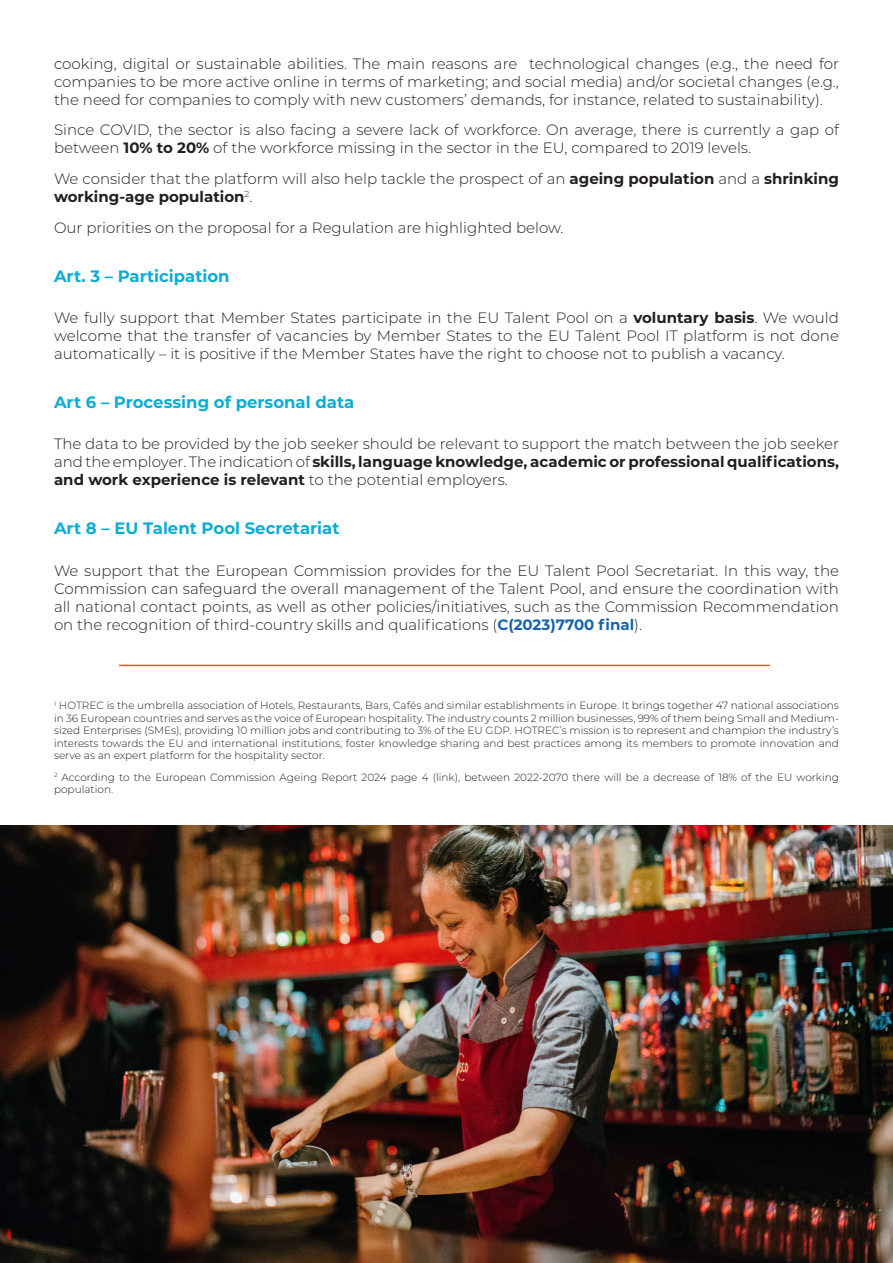
<style>
.page{position:relative;width:893px;height:1263px;background:#fff}
.page>*{position:absolute;margin:0;border:0;box-sizing:border-box;transform-origin:0 0}
.t1{font:700 16.5px "Montserrat";color:#0badd5}
.t2{font:300 15px/18px "Montserrat";color:#231f20;text-align:justify}
.t3{font:300 10.5px/12.6px "Montserrat";color:#231f20;text-align:justify}
.s1{font-weight:700}
.s2{font-weight:700;color:#1962ad}
</style>
<div class="page">
<img style="left:0;top:826px;width:893px;height:437px">
<hr style="left:119px;top:665px;width:651px;height:1px;background:#f15a24">
<p class="t2" style="left:54px;top:54px;width:786px">cooking, digital or sustainable abilities. The main reasons are technological changes (e.g., the need for companies to be more active online in terms of marketing; and social media) and/or societal changes (e.g., the need for companies to comply with new customers’ demands, for instance, related to sustainability).</p>
<p class="t2" style="left:54px;top:120px;width:786px">Since COVID, the sector is also facing a severe lack of workforce. On average, there is currently a gap of between <span class="s1">10% to 20%</span> of the workforce missing in the sector in the EU, compared to 2019 levels.</p>
<p class="t2" style="left:54px;top:169px;width:786px">We consider that the platform will also help tackle the prospect of an <span class="s1">ageing population</span> and a <span class="s1">shrinking working-age population</span><sup>2</sup>.</p>
<p class="t2" style="left:54px;top:218px;width:511px">Our priorities on the proposal for a Regulation are highlighted below.</p>
<p class="t1" style="left:54px;top:264px;width:177px">Art. 3 – Participation</p>
<p class="t2" style="left:54px;top:308px;width:786px">We fully support that Member States participate in the EU Talent Pool on a <span class="s1">voluntary basis</span>. We would welcome that the transfer of vacancies by Member States to the EU Talent Pool IT platform is not done automatically – it is positive if the Member States have the right to choose not to publish a vacancy.</p>
<p class="t1" style="left:54px;top:390px;width:302px">Art 6 – Processing of personal data</p>
<p class="t2" style="left:54px;top:435px;width:787px">The data to be provided by the job seeker should be relevant to support the match between the job seeker and the employer. The indication of <span class="s1">skills, language knowledge, academic or professional qualifications, and work experience is relevant</span> to the potential employers.</p>
<p class="t1" style="left:54px;top:516px;width:287px">Art 8 – EU Talent Pool Secretariat</p>
<p class="t2" style="left:54px;top:561px;width:787px">We support that the European Commission provides for the EU Talent Pool Secretariat. In this way, the Commission can safeguard the overall management of the Talent Pool, and ensure the coordination with all national contact points, as well as other policies/initiatives, such as the Commission Recommendation on the recognition of third-country skills and qualifications (<span class="s2">C(2023)7700 final</span>).</p>
<p class="t3" style="left:54px;top:699px;width:786px"><sup>1</sup> HOTREC is the umbrella association of Hotels, Restaurants, Bars, Cafés and similar establishments in Europe. It brings together 47 national associations in 36 European countries and serves as the voice of European hospitality. The industry counts 2 million businesses, 99% of them being Small and Medium&shy;sized Enterprises (SMEs), providing 10 million jobs and contributing to 3% of the EU GDP. HOTREC’s mission is to represent and champion the industry’s interests towards the EU and international institutions, foster knowledge sharing and best practices among its members to promote innovation and serve as an expert platform for the hospitality sector.</p>
<p class="t3" style="left:54px;top:770px;width:786px"><sup>2</sup> According to the European Commission Ageing Report 2024 page 4 (link), between 2022-2070 there will be a decrease of 18% of the EU working population.</p>
</div>
